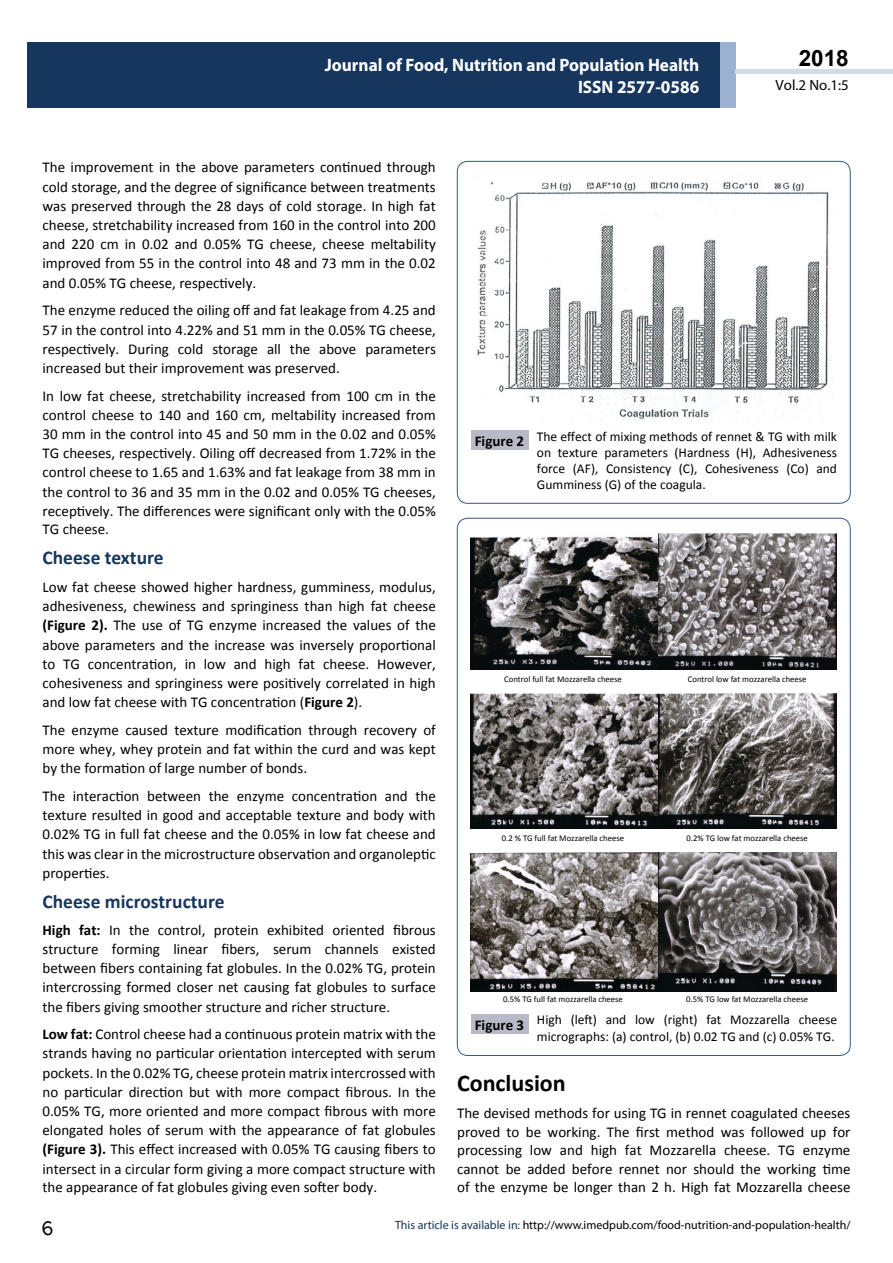
<style>
.page{position:relative;width:893px;height:1263px;background:#fff}
.page>*{position:absolute;margin:0;border:0;box-sizing:border-box;transform-origin:0 0}
.t1{font:25.5px "Tunga";color:#000}
.t2{font:700 24px "Calibri";color:#000}
.t3{font:700 22.5px "Arial";color:#000}
.t4{font:700 19.5px "Calibri";color:#16365d}
.t5{font:700 18px/21.6px "Myriad Pro";color:#fff;text-align:right;scale:.96 1}
.t6{font:15px/19.2px "Calibri";color:#000;text-align:justify}
.t7{font:700 15px "Calibri";color:#000}
.t8{font:14.85px "Myriad Pro";color:#000}
.t9{font:13.5px/16.2px "Calibri";color:#000;text-align:justify}
.t10{font:12px "Myriad Pro";color:#000}
.t11{font:8.7px "Calibri";color:#010101}
.s1{font-weight:700}
.s2{color:#16365d}
</style>
<div class="page">
<div style="left:27px;top:42px;width:694px;height:66px;background:#16365d"></div>
<div style="left:720px;top:42px;width:16px;height:66px;background:#9bb1cf"></div>
<div style="left:736px;top:69px;width:157px;height:5px;background:#cfdce9"></div>
<div style="left:457px;top:161px;width:393px;height:342px;border:1px solid #345a8a;border-radius:10px"></div>
<img style="left:477px;top:178px;width:354px;height:242px">
<div style="left:470px;top:430px;width:58px;height:20px;background:#b9bac8"></div>
<img style="left:470px;top:533px;width:189px;height:137px">
<img style="left:659px;top:533px;width:177px;height:137px">
<img style="left:470px;top:693px;width:366px;height:136px">
<img style="left:470px;top:852px;width:189px;height:139px">
<img style="left:659px;top:852px;width:178px;height:139px">
<div style="left:470px;top:1014px;width:58px;height:20px;background:#b9bac8"></div>
<p class="t5" style="left:325px;top:54px;width:392px">Journal of Food, Nutrition and Population Health<br>ISSN 2577-0586</p>
<h3 class="t3" style="left:799px;top:43px;width:52px">2018</h3>
<p class="t8" style="left:776px;top:76px;width:75px">Vol.2 No.1:5</p>
<p class="t6" style="left:43px;top:158px;width:395px">The improvement in the above parameters continued through cold storage, and the degree of significance between treatments was preserved through the 28 days of cold storage. In high fat cheese, stretchability increased from 160 in the control into 200 and 220 cm in 0.02 and 0.05% TG cheese, cheese meltability improved from 55 in the control into 48 and 73 mm in the 0.02 and 0.05% TG cheese, respectively.</p>
<p class="t6" style="left:43px;top:301px;width:395px">The enzyme reduced the oiling off and fat leakage from 4.25 and 57 in the control into 4.22% and 51 mm in the 0.05% TG cheese, respectively. During cold storage all the above parameters increased but their improvement was preserved.</p>
<p class="t6" style="left:43px;top:386px;width:395px">In low fat cheese, stretchability increased from 100 cm in the control cheese to 140 and 160 cm, meltability increased from 30 mm in the control into 45 and 50 mm in the 0.02 and 0.05% TG cheeses, respectively. Oiling off decreased from 1.72% in the control cheese to 1.65 and 1.63% and fat leakage from 38 mm in the control to 36 and 35 mm in the 0.02 and 0.05% TG cheeses, receptively. The differences were significant only with the 0.05% TG cheese.</p>
<h3 class="t4" style="left:43px;top:545px;width:123px">Cheese texture</h3>
<p class="t6" style="left:43px;top:577px;width:395px">Low fat cheese showed higher hardness, gumminess, modulus, adhesiveness, chewiness and springiness than high fat cheese <span class="s1">(Figure 2).</span> The use of TG enzyme increased the values of the above parameters and the increase was inversely proportional to TG concentration, in low and high fat cheese. However, cohesiveness and springiness were positively correlated in high and low fat cheese with TG concentration (<span class="s1">Figure 2</span>).</p>
<p class="t6" style="left:43px;top:720px;width:395px">The enzyme caused texture modification through recovery of more whey, whey protein and fat within the curd and was kept by the formation of large number of bonds.</p>
<p class="t6" style="left:43px;top:786px;width:395px">The interaction between the enzyme concentration and the texture resulted in good and acceptable texture and body with 0.02% TG in full fat cheese and the 0.05% in low fat cheese and this was clear in the microstructure observation and organoleptic properties.</p>
<h3 class="t4" style="left:43px;top:889px;width:184px">Cheese microstructure</h3>
<p class="t6" style="left:43px;top:920px;width:395px"><span class="s1">High fat:</span> In the control, protein exhibited oriented fibrous structure forming linear fibers, serum channels existed between fibers containing fat globules. In the 0.02% TG, protein intercrossing formed closer net causing fat globules to surface the fibers giving smoother structure and richer structure.</p>
<p class="t6" style="left:43px;top:1025px;width:395px"><span class="s1">Low fat:</span> Control cheese had a continuous protein matrix with the strands having no particular orientation intercepted with serum pockets. In the 0.02% TG, cheese protein matrix intercrossed with no particular direction but with more compact fibrous. In the 0.05% TG, more oriented and more compact fibrous with more elongated holes of serum with the appearance of fat globules <span class="s1">(Figure 3).</span> This effect increased with 0.05% TG causing fibers to intersect in a circular form giving a more compact structure with the appearance of fat globules giving even softer body.</p>
<p class="t7" style="left:475px;top:431px;width:51px">Figure 2</p>
<p class="t9" style="left:537px;top:428px;width:302px">The effect of mixing methods of rennet &amp; TG with milk on texture parameters (Hardness (H), Adhesiveness force (AF), Consistency (C), Cohesiveness (Co) and Gumminess (G) of the coagula.</p>
<p class="t11" style="left:504px;top:673px;width:119px">Control full fat Mozzarella cheese</p>
<p class="t11" style="left:688px;top:673px;width:120px">Control low fat mozzarella cheese</p>
<p class="t11" style="left:502px;top:833px;width:124px">0.2 % TG full fat Mozzarella cheese</p>
<p class="t11" style="left:686px;top:833px;width:123px">0.2% TG low fat mozzarella cheese</p>
<p class="t11" style="left:503px;top:993px;width:121px">0.5% TG full fat mozzarella cheese</p>
<p class="t11" style="left:686px;top:993px;width:123px">0.5% TG low fat Mozzarella cheese</p>
<p class="t9" style="left:537px;top:1012px;width:302px">High (left) and low (right) fat Mozzarella cheese micrographs: (a) control, (b) 0.02 TG and (c) 0.05% TG.</p>
<p class="t7" style="left:475px;top:1015px;width:51px">Figure 3</p>
<h2 class="t2" style="left:457px;top:1068px;width:110px">Conclusion</h2>
<p class="t6" style="left:457px;top:1104px;width:395px;line-height:18.5px">The devised methods for using TG in rennet coagulated cheeses proved to be working. The first method was followed up for processing low and high fat Mozzarella cheese. TG enzyme cannot be added before rennet nor should the working time of the enzyme be longer than 2 h. High fat Mozzarella cheese</p>
<h1 class="t1" style="left:42px;top:1211px;width:14px">6</h1>
<p class="t10" style="left:395px;top:1218px;width:457px"><span class="s2">This article is available in:</span> http://www.imedpub.com/food-nutrition-and-population-health/</p>
</div>
